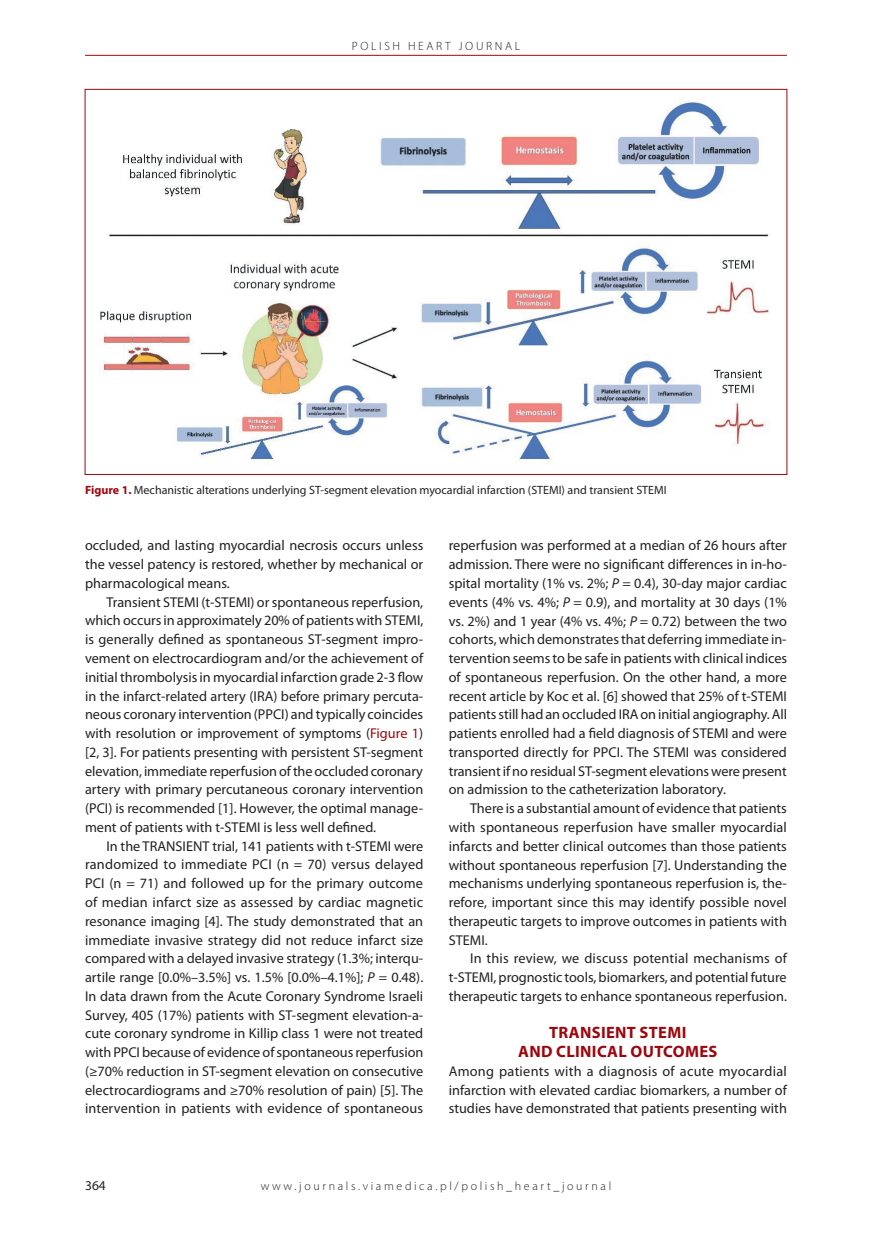
<style>
.page{position:relative;width:872px;height:1234px;background:#fff}
.page>*{position:absolute;margin:0;border:0;box-sizing:border-box;transform-origin:0 0}
.t1{font:700 16.5px/18.8px "Myriad Pro";letter-spacing:.02em;color:#9d070d;text-align:center}
.t2{font:14.25px/18.8px "Myriad Pro";color:#231f20;text-align:justify}
.t3{font:13.5px "Myriad Pro";color:#231f20}
.t4{font:12px "Myriad Pro";color:#231f20}
.t5{font:300 12px "Myriad Pro";letter-spacing:.22em;color:#231f20}
.s1{font-weight:700;color:#9d070d}
.s2{color:#9d070d}
.s3{font-style:italic}
</style>
<div class="page">
<hr style="left:85px;top:55px;width:702px;height:1px;background:#9d070d">
<img style="left:99px;top:102px;width:671px;height:359px">
<p class="t5" style="left:352px;top:39px;width:170px">POLISH HEART JOURNAL</p>
<p class="t4" style="left:85px;top:482px;width:583px"><span class="s1">Figure 1.</span> Mechanistic alterations underlying ST-segment elevation myocardial infarction (STEMI) and transient STEMI</p>
<p class="t2" style="left:85px;top:536px;width:340px">occluded, and lasting myocardial necrosis occurs unless the vessel patency is restored, whether by mechanical or pharmacological means.</p>
<p class="t2" style="left:85px;top:592px;width:340px;text-indent:21px">Transient STEMI (t-STEMI) or spontaneous reperfusion, which occurs in approximately 20% of patients with STEMI, is generally defined as spontaneous ST-segment impro&shy;vement on electrocardiogram and/or the achievement of initial thrombolysis in myocardial infarction grade 2-3 flow in the infarct-related artery (IRA) before primary percuta&shy;neous coronary intervention (PPCI) and typically coincides with resolution or improvement of symptoms (<span class="s2">Figure 1</span>) [2, 3]. For patients presenting with persistent ST-segment elevation, immediate reperfusion of the occluded coronary artery with primary percutaneous coronary intervention (PCI) is recommended [1]. However, the optimal manage&shy;ment of patients with t-STEMI is less well defined.</p>
<p class="t2" style="left:85px;top:836px;width:340px;text-indent:21px">In the TRANSIENT trial, 141 patients with t-STEMI were randomized to immediate PCI (n = 70) versus delayed PCI (n = 71) and followed up for the primary outcome of median infarct size as assessed by cardiac magnetic resonance imaging [4]. The study demonstrated that an immediate invasive strategy did not reduce infarct size compared with a delayed invasive strategy (1.3%; interqu&shy;artile range [0.0%–3.5%] vs. 1.5% [0.0%–4.1%]; <span class="s3">P</span> = 0.48).<br>In data drawn from the Acute Coronary Syndrome Israeli Survey, 405 (17%) patients with ST-segment elevation-a&shy;cute coronary syndrome in Killip class 1 were not treated with PPCI because of evidence of spontaneous reperfusion (≥70% reduction in ST-segment elevation on consecutive electrocardiograms and ≥70% resolution of pain) [5]. The intervention in patients with evidence of spontaneous</p>
<p class="t2" style="left:449px;top:536px;width:340px">reperfusion was performed at a median of 26 hours after admission. There were no significant differences in in-ho&shy;spital mortality (1% vs. 2%; <span class="s3">P</span> = 0.4), 30-day major cardiac events (4% vs. 4%; <span class="s3">P</span> = 0.9), and mortality at 30 days (1% vs. 2%) and 1 year (4% vs. 4%; <span class="s3">P</span> = 0.72) between the two cohorts, which demonstrates that deferring immediate in&shy;tervention seems to be safe in patients with clinical indices of spontaneous reperfusion. On the other hand, a more recent article by Koc et al. [6] showed that 25% of t-STEMI patients still had an occluded IRA on initial angiography. All patients enrolled had a field diagnosis of STEMI and were transported directly for PPCI. The STEMI was considered transient if no residual ST-segment elevations were present on admission to the catheterization laboratory.</p>
<p class="t2" style="left:449px;top:798px;width:340px;text-indent:21px">There is a substantial amount of evidence that patients with spontaneous reperfusion have smaller myocardial infarcts and better clinical outcomes than those patients without spontaneous reperfusion [7]. Understanding the mechanisms underlying spontaneous reperfusion is, the&shy;refore, important since this may identify possible novel therapeutic targets to improve outcomes in patients with STEMI.</p>
<p class="t2" style="left:449px;top:948px;width:340px;text-indent:21px">In this review, we discuss potential mechanisms of t-STEMI, prognostic tools, biomarkers, and potential future therapeutic targets to enhance spontaneous reperfusion.</p>
<p class="t1" style="left:518px;top:1022px;width:201px">TRANSIENT STEMI<br>AND CLINICAL OUTCOMES</p>
<p class="t2" style="left:449px;top:1061px;width:340px">Among patients with a diagnosis of acute myocardial infarction with elevated cardiac biomarkers, a number of studies have demonstrated that patients presenting with</p>
<p class="t3" style="left:85px;top:1176px;width:22px">364</p>
<p class="t5" style="left:261px;top:1179px;width:352px">www.journals.viamedica.pl/polish_heart_journal</p>
</div>
